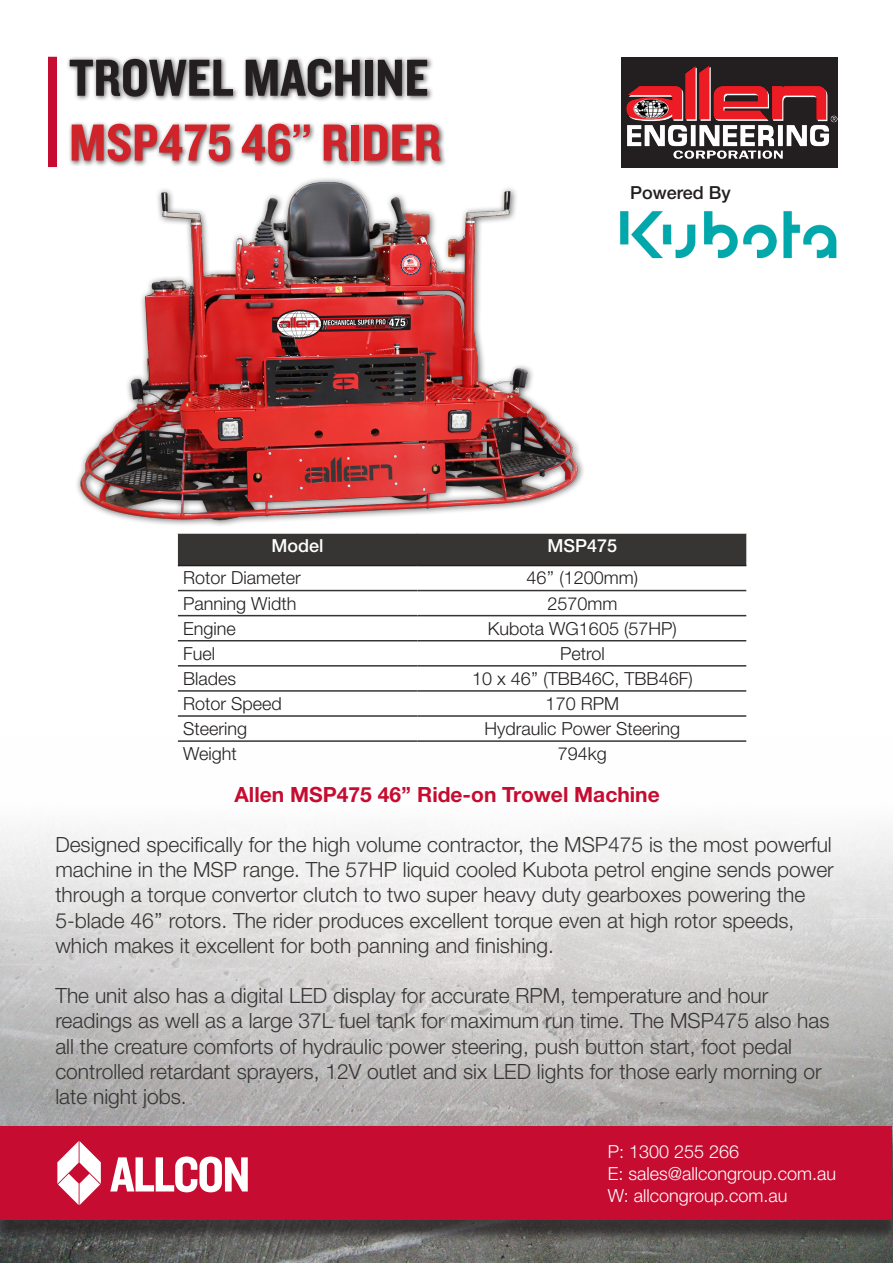
<style>
.page{position:relative;width:893px;height:1263px;background:#fff}
.page>*{position:absolute;margin:0;border:0;box-sizing:border-box;transform-origin:0 0}
.t1{font:54px "Knockout HTF50 Welterweight";color:#d1232a}
.t2{font:54px "Knockout HTF50 Welterweight";color:#231f20}
.t3{font:300 21px/25.2px "Helvetica Neue LT Std";color:#363534}
.t4{font:700 21px "Helvetica Neue LT Std";color:#c60c30}
.t5{font:300 18px "Helvetica Neue LT Std";color:#231f20}
.t6{font:300 18px "Helvetica Neue LT Std";color:#fff}
.t7{font:500 18px "Helvetica Neue LT Std";color:#fff}
.t8{font:500 18px "Helvetica Neue LT Std";color:#231f20}
</style>
<div class="page">
<img style="left:0;top:825px;width:893px;height:438px">
<div style="left:0;top:1133px;width:893px;height:110px;background:#231f20;opacity:.75"></div>
<div style="left:1px;top:1126px;width:891px;height:94px;background:#c60c30"></div>
<svg style="left:110px;top:1156px;width:138px;height:36px"></svg>
<svg style="left:57px;top:1141px;width:44px;height:64px"></svg>
<div style="left:178px;top:534px;width:568px;height:31px;background:#363534"></div>
<hr style="left:178px;top:565px;width:240px;height:1px;background:#231f20">
<hr style="left:418px;top:565px;width:328px;height:1px;background:#231f20">
<hr style="left:178px;top:590px;width:240px;height:1px;background:#363534">
<hr style="left:418px;top:590px;width:328px;height:1px;background:#363534">
<hr style="left:178px;top:615px;width:240px;height:1px;background:#363534">
<hr style="left:418px;top:615px;width:328px;height:1px;background:#363534">
<hr style="left:178px;top:640px;width:240px;height:1px;background:#363534">
<hr style="left:418px;top:640px;width:328px;height:1px;background:#363534">
<hr style="left:178px;top:665px;width:240px;height:1px;background:#363534">
<hr style="left:418px;top:665px;width:328px;height:1px;background:#363534">
<hr style="left:178px;top:690px;width:240px;height:2px;background:#363534">
<hr style="left:418px;top:690px;width:328px;height:2px;background:#363534">
<hr style="left:178px;top:715px;width:240px;height:2px;background:#363534">
<hr style="left:418px;top:715px;width:328px;height:2px;background:#363534">
<hr style="left:178px;top:740px;width:240px;height:2px;background:#363534">
<hr style="left:418px;top:740px;width:328px;height:2px;background:#363534">
<img style="left:621px;top:57px;width:216px;height:111px">
<img style="left:77px;top:178px;width:514px;height:357px">
<img style="left:620px;top:211px;width:216px;height:48px">
<div style="left:66px;top:56px;width:381px;height:112px;background:#231f20;opacity:.75"></div>
<div style="left:48px;top:57px;width:9px;height:110px;background:#c60c30"></div>
<p class="t2" style="left:69px;top:50px;width:361px">TROWEL MACHINE</p>
<p class="t1" style="left:69px;top:114px;width:374px">MSP475 46’’ RIDER</p>
<p class="t8" style="left:630px;top:182px;width:102px">Powered By</p>
<p class="t7" style="left:271px;top:535px;width:54px">Model</p>
<p class="t7" style="left:547px;top:535px;width:71px">MSP475</p>
<p class="t5" style="left:183px;top:567px;width:119px">Rotor Diameter</p>
<p class="t5" style="left:527px;top:567px;width:113px">46’’ (1200mm)</p>
<p class="t5" style="left:183px;top:592px;width:115px">Panning Width</p>
<p class="t5" style="left:547px;top:592px;width:72px">2570mm</p>
<p class="t5" style="left:183px;top:617px;width:54px">Engine</p>
<p class="t5" style="left:488px;top:617px;width:190px">Kubota WG1605 (57HP)</p>
<p class="t5" style="left:183px;top:642px;width:34px">Fuel</p>
<p class="t5" style="left:560px;top:642px;width:46px">Petrol</p>
<p class="t5" style="left:183px;top:667px;width:55px">Blades</p>
<p class="t5" style="left:472px;top:667px;width:222px">10 x 46’’ (TBB46C, TBB46F)</p>
<p class="t5" style="left:183px;top:692px;width:100px">Rotor Speed</p>
<p class="t5" style="left:546px;top:692px;width:75px">170 RPM</p>
<p class="t5" style="left:183px;top:717px;width:66px">Steering</p>
<p class="t5" style="left:484px;top:717px;width:197px">Hydraulic Power Steering</p>
<p class="t5" style="left:183px;top:742px;width:55px">Weight</p>
<p class="t5" style="left:558px;top:742px;width:51px">794kg</p>
<p class="t4" style="left:235px;top:781px;width:427px">Allen MSP475 46’’ Ride-on Trowel Machine</p>
<p class="t3" style="left:55px;top:831px;width:780px">Designed specifically for the high volume contractor, the MSP475 is the most powerful machine in the MSP range. The 57HP liquid cooled Kubota petrol engine sends power through a torque convertor clutch to two super heavy duty gearboxes powering the 5-blade 46’’ rotors. The rider produces excellent torque even at high rotor speeds, which makes it excellent for both panning and finishing.</p>
<p class="t3" style="left:55px;top:983px;width:776px">The unit also has a digital LED display for accurate RPM, temperature and hour readings as well as a large 37L fuel tank for maximum run time. The MSP475 also has all the creature comforts of hydraulic power steering, push button start, foot pedal controlled retardant sprayers, 12V outlet and six LED lights for those early morning or late night jobs.</p>
<p class="t6" style="left:608px;top:1141px;width:133px">P: 1300 255 266</p>
<p class="t6" style="left:608px;top:1162px;width:230px">E: sales@allcongroup.com.au</p>
<p class="t6" style="left:608px;top:1184px;width:181px">W: allcongroup.com.au</p>
</div>
